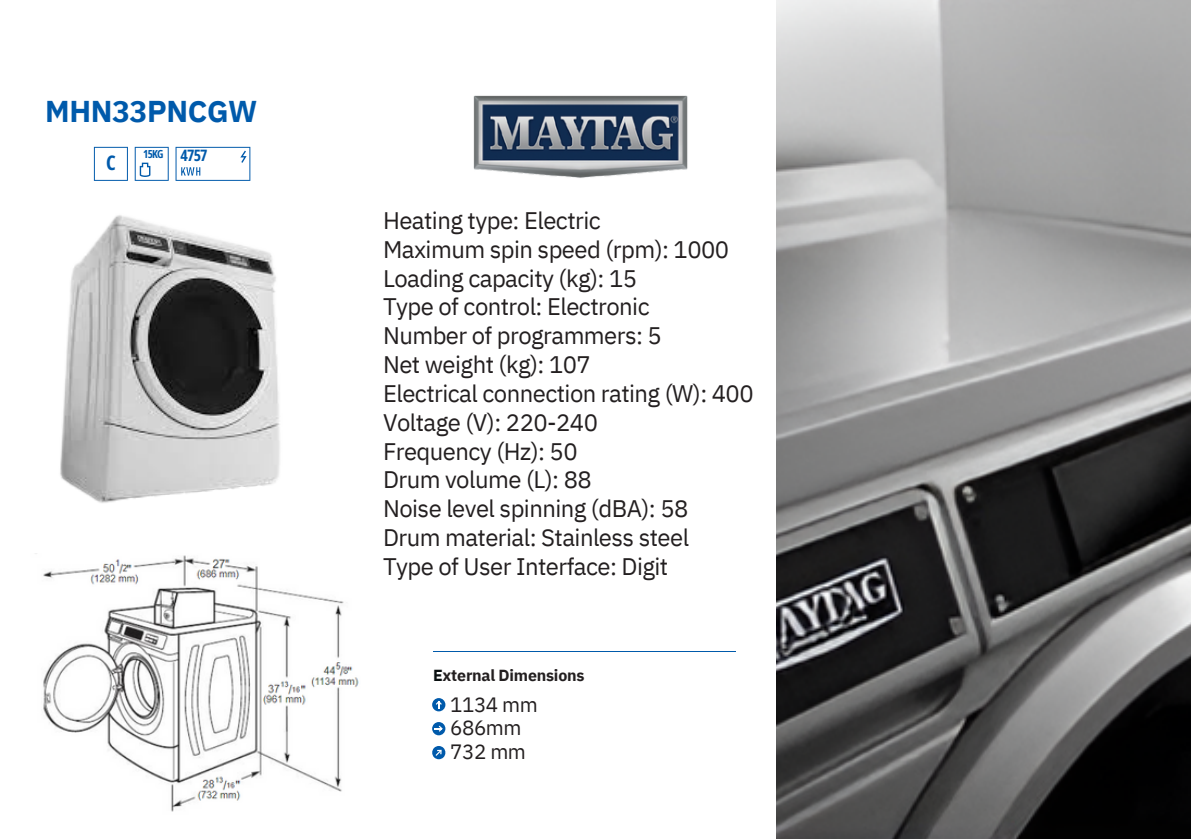
<style>
.page{position:relative;width:1191px;height:839px;background:#fff}
.page>*{position:absolute;margin:0;border:0;box-sizing:border-box;transform-origin:0 0}
.t1{font:700 30px "IBM Plex Sans";letter-spacing:-.015em;color:#005aab}
.t2{font:23.8px/28.8px "IBM Plex Sans";letter-spacing:-.025em;color:#231f20}
.t3{font:20.6px/23.2px "IBM Plex Sans";letter-spacing:-.025em;color:#231f20}
.t4{font:700 20px "Open Sans Condensed";color:#005aab}
.t5{font:700 16px "IBM Plex Sans";letter-spacing:-.015em;color:#231f20}
.t6{font:700 15.8px "Open Sans Condensed";color:#005aab}
.t7{font:700 11.2px "Open Sans Condensed";color:#005aab}
.s1{color:#090f10}
</style>
<div class="page">
<hr style="left:433px;top:651px;width:302px;height:1px;background:#005aab">
<img style="left:473px;top:95px;width:215px;height:83px">
<img style="left:776px;top:0;width:414px;height:838px">
<img style="left:35px;top:553px;width:324px;height:259px">
<img style="left:60px;top:215px;width:220px;height:288px">
<div style="left:432px;top:698px;width:13px;height:13px;background:#005aab;border-radius:7px"></div>
<svg style="left:436px;top:700px;width:6px;height:8px"></svg>
<div style="left:432px;top:722px;width:13px;height:13px;background:#005aab;border-radius:50%"></div>
<svg style="left:435px;top:725px;width:8px;height:6px"></svg>
<svg style="left:432px;top:746px;width:13px;height:13px"></svg>
<svg style="left:94px;top:147px;width:34px;height:34px"></svg>
<svg style="left:135px;top:147px;width:34px;height:34px"></svg>
<svg style="left:176px;top:147px;width:74px;height:34px"></svg>
<p class="t1" style="left:45px;top:91px;width:214px">MHN33PNCGW</p>
<h3 class="t4" style="left:106px;top:149px;width:11px">C</h3>
<p class="t7" style="left:143px;top:146px;width:22px">15KG</p>
<h4 class="t6" style="left:180px;top:144px;width:29px">4757</h4>
<p class="t2" style="left:383px;top:205px;width:372px">Heating type: Electric<br>Maximum spin speed (rpm): 1000<br>Loading capacity (kg): 15<br>Type of control: Electronic<br>Number of programmers: 5<br>Net weight (kg): 107<br>Electrical connection rating (W): 400<br>Voltage (V): 220-240<br>Frequency (Hz): 50<br>Drum volume (L): 88<br>Noise level spinning (dBA): 58</p>
<p class="t2" style="left:383px;top:522px;width:308px">Drum material: Stainless steel</p>
<h2 class="t2" style="left:383px;top:551px;width:287px">Type of User Interface: Digit</h2>
<p class="t5" style="left:433px;top:664px;width:153px"><span class="s1">E</span>xternal Dimensions</p>
<p class="t3" style="left:450px;top:692px;width:89px">1134 mm<br>686mm<br>732 mm</p>
</div>
